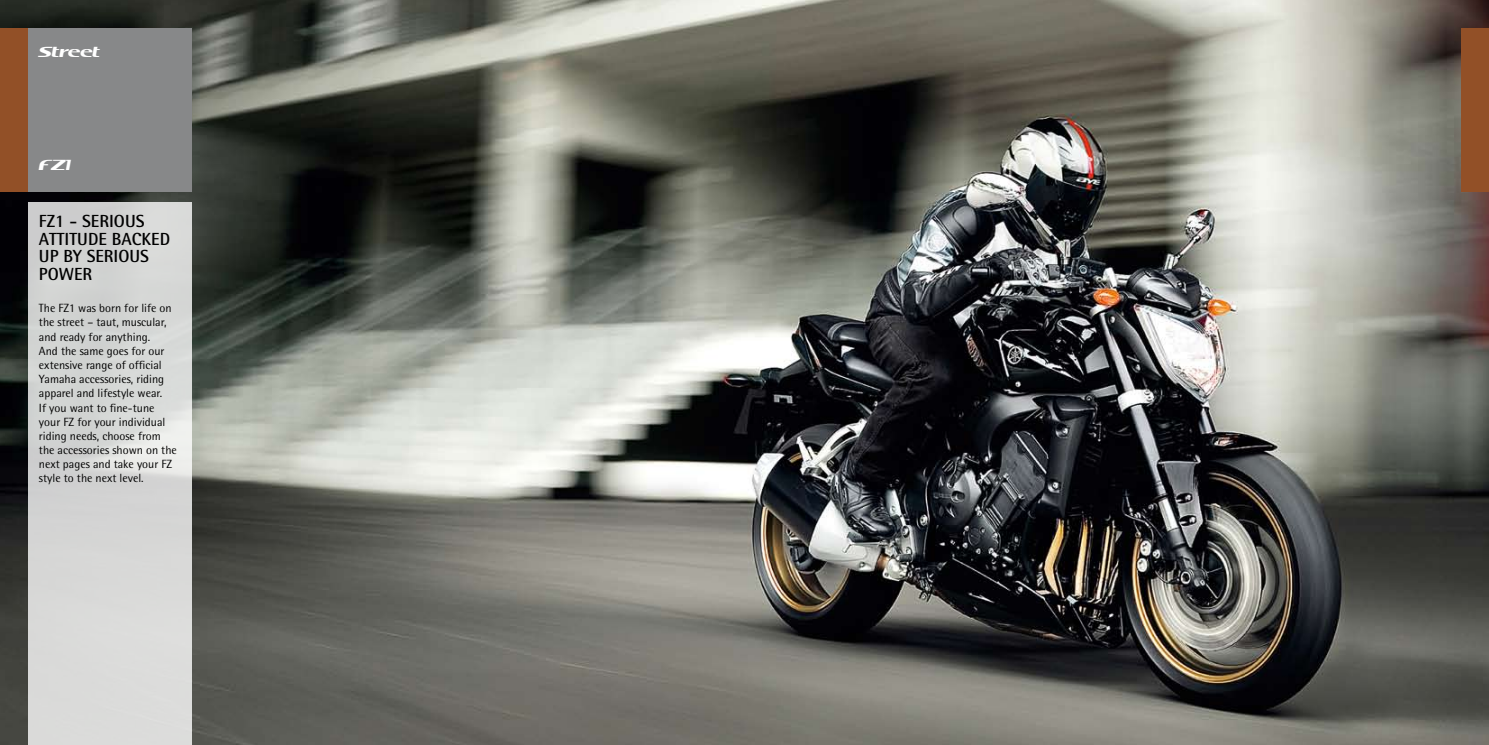
<style>
.page{position:relative;width:1489px;height:745px;background:#fff}
.page>*{position:absolute;margin:0;border:0;box-sizing:border-box;transform-origin:0 0}
.t1{font:700 17.5px/17.5px "Rotis Semi Sans";color:#000}
.t2{font:12.5px "Koolhoven One Zero One";letter-spacing:.02em;color:#fff}
.t3{font:12.5px "Koolhoven One Zero One";letter-spacing:.05em;color:#fff}
.t4{font:11.88px/14.1px "Rotis Semi Sans";color:#000}
</style>
<div class="page">
<img style="left:0;top:0;width:1488px;height:744px">
<div style="left:0;top:28px;width:28px;height:163px;background:#925027"></div>
<div style="left:28px;top:28px;width:163px;height:163px;background:#878889"></div>
<div style="left:28px;top:202px;width:163px;height:542px;background:#d7d8d6"></div>
<div style="left:1460px;top:28px;width:28px;height:163px;background:#925027"></div>
<p class="t2" style="left:39px;top:44px;width:63px">Street</p>
<p class="t3" style="left:39px;top:44px;width:112px">Hoofdstuk</p>
<p class="t2" style="left:39px;top:157px;width:34px">FZ1</p>
<p class="t2" style="left:39px;top:161px;width:47px">stuk</p>
<h1 class="t1" style="left:39px;top:212px;width:133px">FZ1 - SERIOUS<br>ATTITUDE BACKED<br>UP BY SERIOUS<br>POWER</h1>
<p class="t4" style="left:39px;top:301px;width:139px">The FZ1 was born for life on the street – taut, muscular, and ready for anything.<br>And the same goes for our extensive range of official<br>Yamaha accessories, riding apparel and lifestyle wear.<br>If you want to fine-tune your FZ for your individual riding needs, choose from the accessories shown on the next pages and take your FZ style to the next level.</p>
</div>
